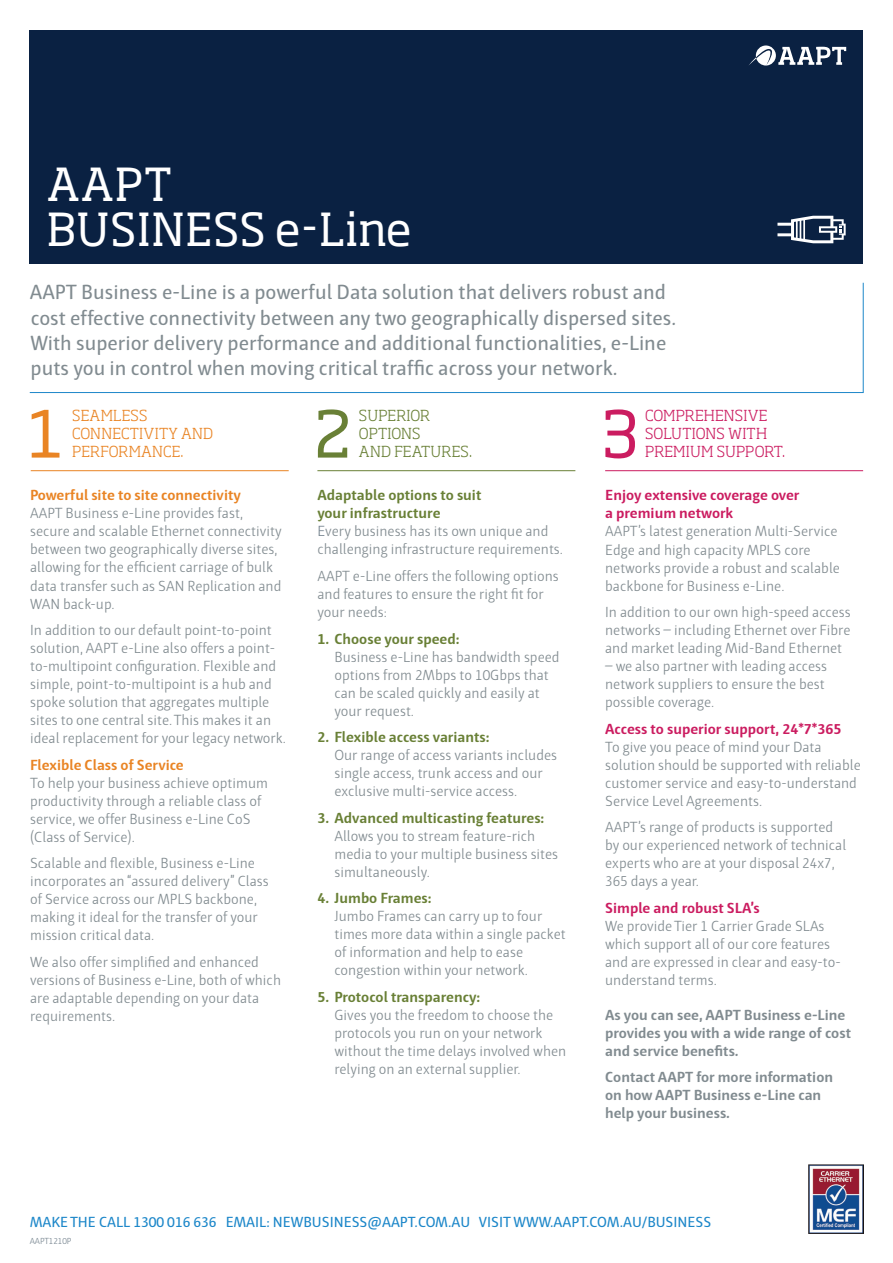
<style>
.page{position:relative;width:893px;height:1263px;background:#fff}
.page>*{position:absolute;margin:0;border:0;box-sizing:border-box;transform-origin:0 0}
.t1{font:63.75px "Soho Std";color:#e98424}
.t2{font:63.75px "Soho Std";color:#cb1c60}
.t3{font:63.75px "Soho Std";color:#698036}
.t4{font:45px/45px "Soho Std";letter-spacing:.005em;color:#fff}
.t5{font:21px/25.2px "Haptic";color:#818b90}
.t6{font:15px/18px "Haptic Light 0 wt";color:#818b90}
.t7{font:700 15px/18px "Haptic";color:#818b90}
.t8{font:700 15px/18px "Haptic";color:#698036}
.t9{font:700 15px/18px "Haptic";color:#cb1c60}
.t10{font:15px "Haptic";color:#1d87c9}
.t11{font:700 15px "Haptic";color:#e98424}
.t12{font:300 15px/18px "Soho Std";letter-spacing:.015em;color:#cb1c60}
.t13{font:300 15px/18px "Soho Std";letter-spacing:.015em;color:#e98424}
.t14{font:300 15px/18px "Soho Std";letter-spacing:.015em;color:#698036}
.t15{font:9px "Haptic Light 0 wt";color:#76848f}
.s1{color:#76848f}
</style>
<div class="page">
<div style="left:30px;top:30px;width:833px;height:234px;background:#0a2142"></div>
<svg style="left:749px;top:45px;width:97px;height:21px"></svg>
<svg style="left:29px;top:282px;width:835px;height:111px"></svg>
<hr style="left:31px;top:470px;width:258px;height:1px;background:#e98424">
<hr style="left:605px;top:470px;width:258px;height:1px;background:#cb1c60">
<hr style="left:317px;top:470px;width:258px;height:1px;background:#698036">
<img style="left:809px;top:1165px;width:54px;height:68px">
<svg style="left:777px;top:216px;width:69px;height:27px"></svg>
<h2 class="t4" style="left:47px;top:162px;width:366px">AAPT<br>BUSINESS E-LINE</h2>
<p class="t5" style="left:30px;top:280px;width:648px">AAPT Business e-Line is a powerful Data solution that delivers robust and cost effective connectivity between any two geographically dispersed sites.<br>With superior delivery performance and additional functionalities, e-Line puts you in control when moving critical traffic across your network.</p>
<h1 class="t1" style="left:28px;top:394px;width:37px">1</h1>
<p class="t13" style="left:72px;top:407px;width:142px">SEAMLESS<br>CONNECTIVITY AND<br>PERFORMANCE.</p>
<p class="t11" style="left:30px;top:486px;width:212px">Powerful site to site connectivity</p>
<p class="t6" style="left:30px;top:504px;width:253px">AAPT Business e-Line provides fast, secure and scalable Ethernet connectivity between two geographically diverse sites, allowing for the efficient carriage of bulk data transfer such as SAN Replication and WAN back-up.</p>
<p class="t6" style="left:30px;top:621px;width:257px">In addition to our default point-to-point solution, AAPT e-Line also offers a point&shy;to-multipoint configuration. Flexible and simple, point-to-multipoint is a hub and spoke solution that aggregates multiple sites to one central site. This makes it an ideal replacement for your legacy network.</p>
<p class="t11" style="left:30px;top:755px;width:155px">Flexible Class of Service</p>
<p class="t6" style="left:30px;top:774px;width:239px">To help your business achieve optimum productivity through a reliable class of service, we offer Business e-Line CoS (Class of Service).</p>
<p class="t6" style="left:30px;top:854px;width:240px">Scalable and flexible, Business e-Line incorporates an “assured delivery” Class of Service across our MPLS backbone, making it ideal for the transfer of your mission critical data.</p>
<p class="t6" style="left:30px;top:953px;width:252px">We also offer simplified and enhanced versions of Business e-Line, both of which are adaptable depending on your data requirements.</p>
<h1 class="t3" style="left:314px;top:394px;width:39px">2</h1>
<p class="t14" style="left:359px;top:407px;width:115px">SUPERIOR<br>OPTIONS<br>AND FEATURES.</p>
<p class="t8" style="left:317px;top:486px;width:165px">Adaptable options to suit your infrastructure</p>
<p class="t6" style="left:317px;top:522px;width:247px"><span class="s1">E</span>very business has its own unique and challenging infrastructure requirements.</p>
<p class="t6" style="left:317px;top:567px;width:243px">AAPT e-Line offers the following options and features to ensure the right fit for your needs:</p>
<p class="t8" style="left:317px;top:629px;width:144px">1. Choose your speed:</p>
<p class="t6" style="left:334px;top:648px;width:227px">Business e-Line has bandwidth speed options from 2Mbps to 10Gbps that can be scaled quickly and easily at your request.</p>
<p class="t8" style="left:317px;top:728px;width:174px">2. Flexible access variants:</p>
<p class="t6" style="left:334px;top:746px;width:224px">Our range of access variants includes single access, trunk access and our exclusive multi-service access.</p>
<p class="t8" style="left:317px;top:808px;width:228px">3. Advanced multicasting features:</p>
<p class="t6" style="left:334px;top:827px;width:225px">Allows you to stream feature-rich media to your multiple business sites simultaneously.</p>
<p class="t8" style="left:317px;top:889px;width:116px">4. Jumbo Frames:</p>
<p class="t6" style="left:334px;top:907px;width:233px">Jumbo Frames can carry up to four times more data within a single packet of information and help to ease congestion within your network.</p>
<p class="t8" style="left:317px;top:987px;width:164px">5. Protocol transparency:</p>
<p class="t6" style="left:334px;top:1006px;width:233px">Gives you the freedom to choose the protocols you run on your network without the time delays involved when relying on an external supplier.</p>
<h1 class="t2" style="left:601px;top:394px;width:40px">3</h1>
<p class="t12" style="left:645px;top:407px;width:124px">COMPREHENSIVE<br>SOLUTIONS WITH</p>
<p class="t12" style="left:645px;top:443px;width:141px">PREMIUM SUPPORT.</p>
<p class="t9" style="left:605px;top:486px;width:196px">Enjoy extensive coverage over a premium network</p>
<p class="t6" style="left:605px;top:523px;width:236px">AAPT’s latest generation Multi-Service Edge and high capacity MPLS core networks provide a robust and scalable backbone for Business e-Line.</p>
<p class="t6" style="left:605px;top:603px;width:247px;text-align:justify">In addition to our own high-speed access networks – including Ethernet over Fibre and market leading Mid-Band Ethernet</p>
<p class="t6" style="left:605px;top:657px;width:224px">– we also partner with leading access network suppliers to ensure the best possible coverage.</p>
<p class="t9" style="left:605px;top:719px;width:238px">Access to superior support, 24*7*365</p>
<p class="t6" style="left:605px;top:738px;width:257px">To give you peace of mind your Data solution should be supported with reliable customer service and easy-to-understand Service Level Agreements.</p>
<p class="t6" style="left:605px;top:818px;width:243px">AAPT’s range of products is supported by our experienced network of technical experts who are at your disposal 24x7,<br>365 days a year.</p>
<p class="t9" style="left:605px;top:898px;width:156px">Simple and robust SLA’s</p>
<p class="t6" style="left:605px;top:917px;width:237px">We provide Tier 1 Carrier Grade SLAs which support all of our core features and are expressed in clear and easy-to&shy;understand terms.</p>
<p class="t7" style="left:605px;top:1005px;width:247px">As you can see, AAPT Business e-Line provides you with a wide range of cost and service benefits.</p>
<p class="t7" style="left:605px;top:1068px;width:229px">Contact AAPT for more information on how AAPT Business e-Line can help your business.</p>
<p class="t10" style="left:30px;top:1213px;width:362px">MAKE THE CALL 1300 016 636 Email: NEWBUSI NESS@aapt</p>
<p class="t10" style="left:415px;top:1213px;width:113px">.com.au Visit www</p>
<p class="t10" style="left:550px;top:1213px;width:13px">.aapt</p>
<p class="t10" style="left:586px;top:1213px;width:101px">.com.au/bus iness</p>
<p class="t15" style="left:30px;top:1236px;width:43px">AAPT1210P</p>
</div>
